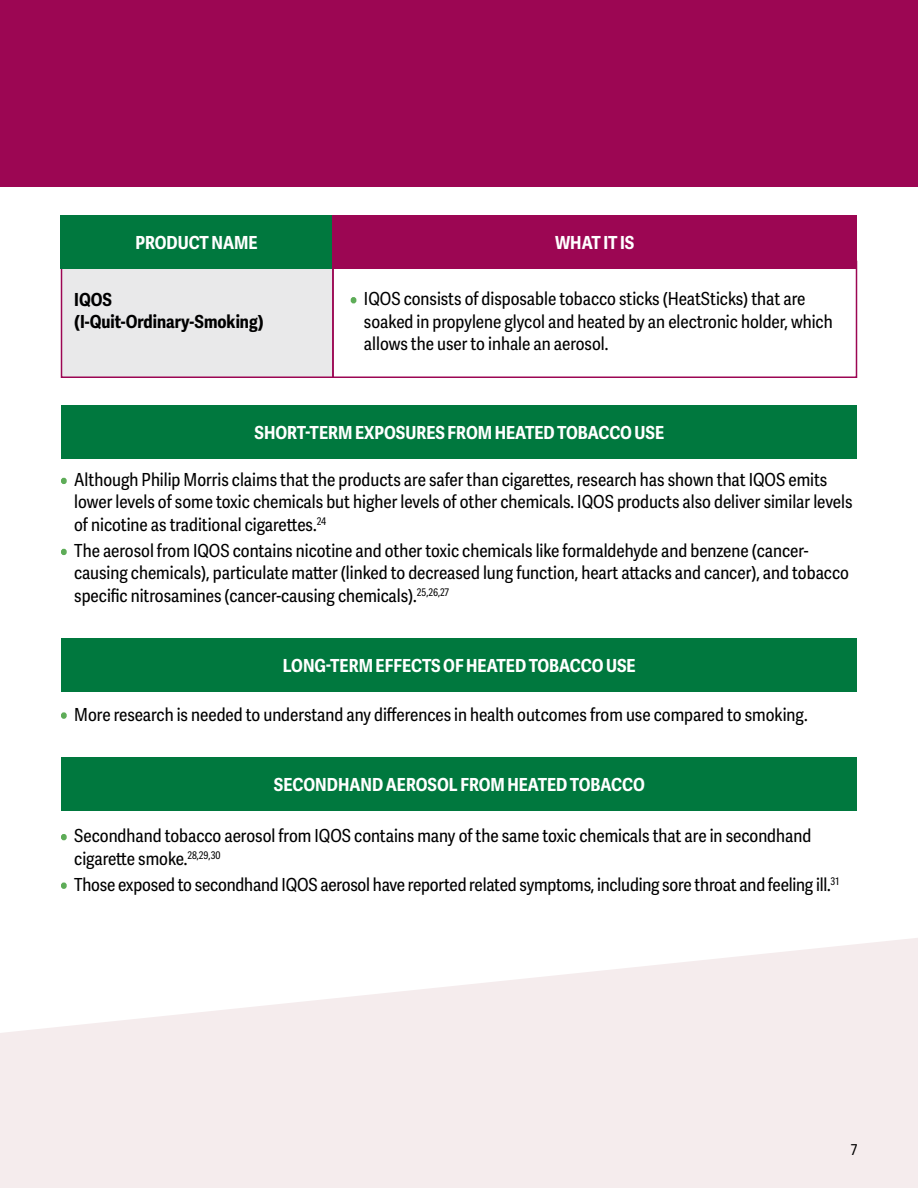
<style>
.page{position:relative;width:918px;height:1188px;background:#fff}
.page>*{position:absolute;margin:0;border:0;box-sizing:border-box;transform-origin:0 0}
.t1{font:18px/22.5px "Adelle Sans Cnd";color:#000}
.t2{font:700 18px "Adelle Sans Cnd";color:#fff}
.t3{font:700 18px/21.6px "Adelle Sans Cnd";color:#000}
.t4{font:15px "Adelle Sans Cnd";color:#000}
.s1{color:#5dac57}
</style>
<div class="page">
<div style="left:0;top:0;width:918px;height:187px;background:#9c0653"></div>
<svg style="left:0;top:938px;width:918px;height:250px;fill:#f5eced"></svg>
<div style="left:61px;top:260px;width:273px;height:118px;background:#e9e9ea;border:2px solid #9c0653"></div>
<div style="left:332px;top:261px;width:525px;height:117px;border:2px solid #9c0653"></div>
<div style="left:62px;top:405px;width:795px;height:54px;background:#00783e"></div>
<div style="left:62px;top:638px;width:795px;height:54px;background:#00783e"></div>
<div style="left:62px;top:757px;width:795px;height:54px;background:#00783e"></div>
<div style="left:61px;top:215px;width:271px;height:54px;background:#00783e"></div>
<svg style="left:351px;top:297px;width:5px;height:6px"></svg>
<div style="left:332px;top:215px;width:525px;height:54px;background:#9c0653"></div>
<svg style="left:61px;top:478px;width:6px;height:6px"></svg>
<svg style="left:61px;top:549px;width:6px;height:6px"></svg>
<div style="left:61px;top:712px;width:6px;height:7px;border:2px solid #5dac57;border-radius:50%"></div>
<svg style="left:61px;top:834px;width:6px;height:6px"></svg>
<div style="left:61px;top:882px;width:6px;height:7px;border:2px solid #5dac57;border-radius:50%"></div>
<p class="t2" style="left:135px;top:229px;width:124px">PRODUCT NAME</p>
<p class="t2" style="left:555px;top:229px;width:81px">WHAT IT IS</p>
<p class="t3" style="left:74px;top:289px;width:191px">IQOS (I-Quit-Ordinary-Smoking)</p>
<p class="t1" style="left:364px;top:287px;width:470px;text-indent:-14px"><span class="s1">•</span> IQOS consists of disposable tobacco sticks (HeatSticks) that are soaked in propylene glycol and heated by an electronic holder, which allows the user to inhale an aerosol.</p>
<p class="t2" style="left:254px;top:419px;width:411px">SHORT-TERM EXPOSURES FROM HEATED TOBACCO USE</p>
<p class="t1" style="left:74px;top:468px;width:780px;text-indent:-14px"><span class="s1">•</span> Although Philip Morris claims that the products are safer than cigarettes, research has shown that IQOS emits lower levels of some toxic chemicals but higher levels of other chemicals. IQOS products also deliver similar levels of nicotine as traditional cigarettes.<sup>24</sup></p>
<p class="t1" style="left:74px;top:539px;width:776px;text-indent:-14px"><span class="s1">•</span> The aerosol from IQOS contains nicotine and other toxic chemicals like formaldehyde and benzene (cancer&shy;causing chemicals), particulate matter (linked to decreased lung function, heart attacks and cancer), and tobacco specific nitrosamines (cancer-causing chemicals).<sup>25,26,27</sup></p>
<p class="t2" style="left:283px;top:652px;width:354px">LONG-TERM EFFECTS OF HEATED TOBACCO USE</p>
<p class="t1" style="left:61px;top:702px;width:748px"><span class="s1">•</span> More research is needed to understand any differences in health outcomes from use compared to smoking.</p>
<p class="t2" style="left:274px;top:772px;width:372px">SECONDHAND AEROSOL FROM HEATED TOBACCO</p>
<p class="t1" style="left:74px;top:824px;width:739px;text-indent:-14px"><span class="s1">•</span> Secondhand tobacco aerosol from IQOS contains many of the same toxic chemicals that are in secondhand cigarette smoke.<sup>28,29,30</sup></p>
<p class="t1" style="left:61px;top:872px;width:780px"><span class="s1">•</span> Those exposed to secondhand IQOS aerosol have reported related symptoms, including sore throat and feeling ill.<sup>31</sup></p>
<p class="t4" style="left:851px;top:1139px;width:8px">7</p>
</div>
